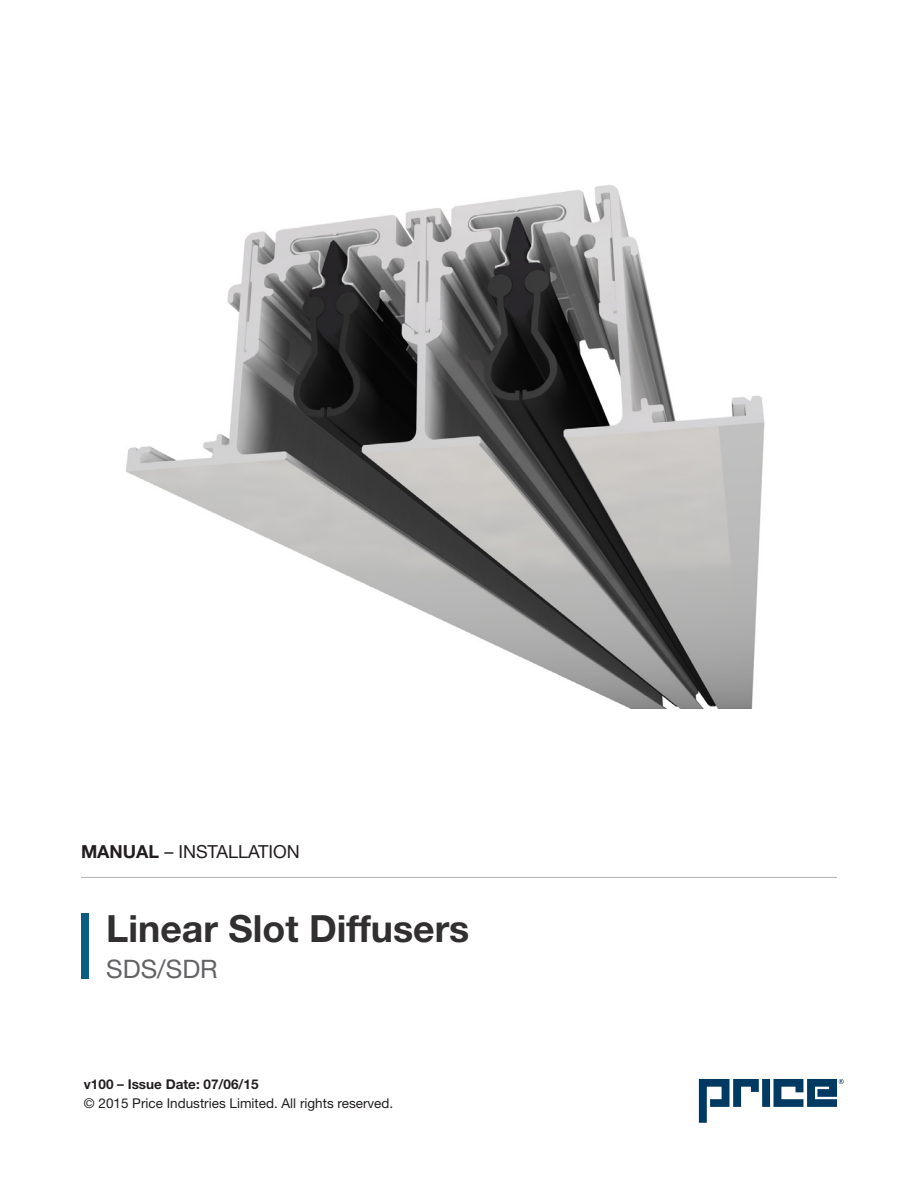
<style>
.page{position:relative;width:918px;height:1188px;background:#fff}
.page>*{position:absolute;margin:0;border:0;box-sizing:border-box;transform-origin:0 0}
.t1{font:700 37.5px "Helvetica Neue LT Std";color:#312f30}
.t2{font:25.5px "Helvetica Neue LT Std";color:#636366}
.t3{font:18px "Helvetica Neue LT Std";color:#231f20}
.t4{font:13.5px "Helvetica Neue LT Std";color:#231f20}
.t5{font:700 13.5px "Helvetica Neue LT Std";color:#231f20}
.s1{font-weight:700}
.s2{font-stretch:condensed}
</style>
<div class="page">
<svg style="left:699px;top:1079px;width:60px;height:44px"></svg>
<div style="left:762px;top:1079px;width:8px;height:28px;background:#003a62"></div>
<svg style="left:773px;top:1079px;width:71px;height:28px"></svg>
<img style="left:126px;top:185px;width:639px;height:523px">
<div style="left:81px;top:914px;width:7px;height:66px;background:#0c5b83"></div>
<hr style="left:81px;top:877px;width:756px;height:1px;background:#b2b3b7">
<p class="t3" style="left:81px;top:841px;width:220px"><span class="s1">MANUAL</span> – INSTALLATION</p>
<p class="t1" style="left:106px;top:905px;width:365px">Linear Slot Diffusers</p>
<p class="t2" style="left:106px;top:953px;width:113px">SDS/SDR</p>
<p class="t5" style="left:84px;top:1075px;width:176px">v100 <span class="s2">–</span> Issue Date: 07/06/15</p>
<p class="t4" style="left:84px;top:1095px;width:311px">© 2015 Price Industries Limited. All rights reserved.</p>
</div>
